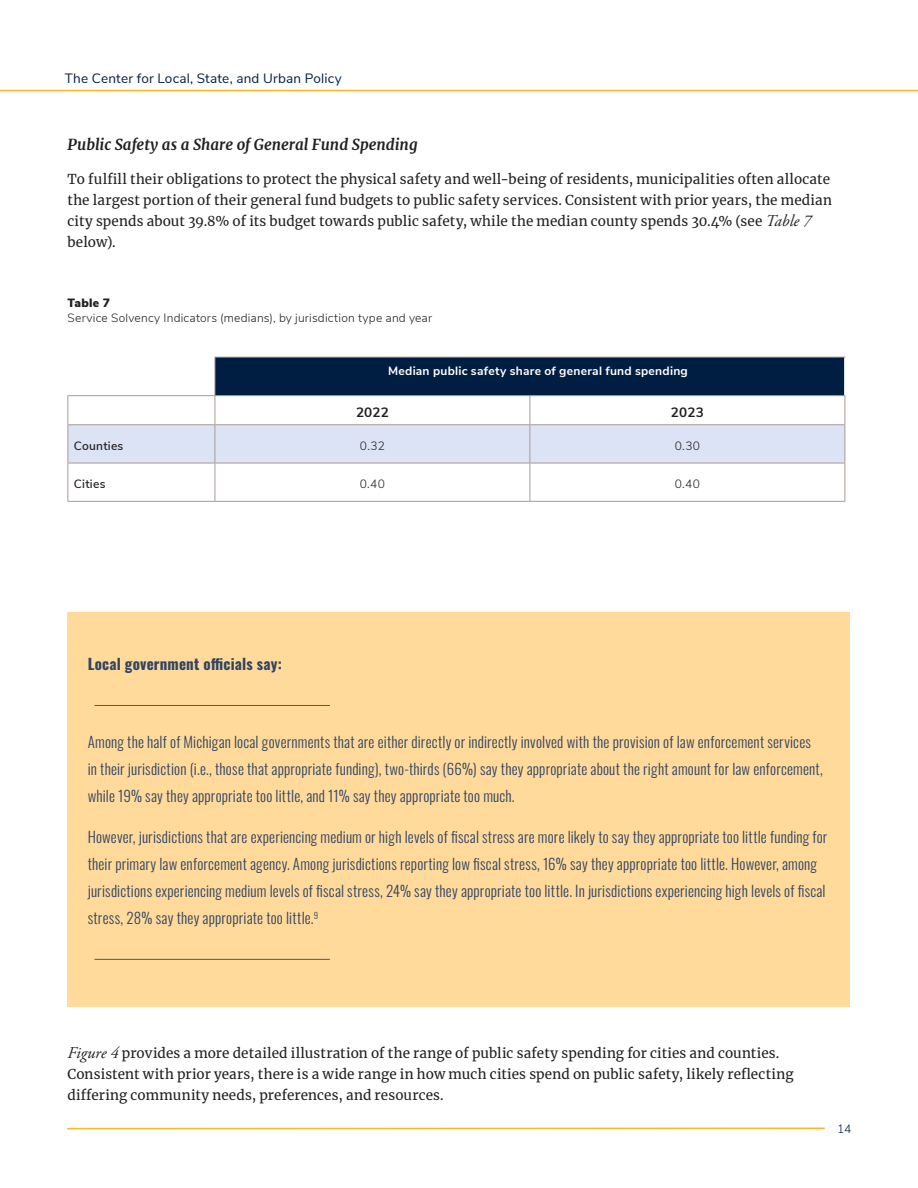
<style>
.page{position:relative;width:918px;height:1188px;background:#fff}
.page>*{position:absolute;margin:0;border:0;box-sizing:border-box;transform-origin:0 0}
.callout_-_dark_blue{font:300 15px/27px "Oswald";letter-spacing:.015em;color:#314463}
.Italic_Subheading{font:italic 700 15px "Merriweather";color:#231f20}
.Callout_header{font:700 15px "Oswald";letter-spacing:.015em;color:#314463}
.t1{font:13.5px/21px "Merriweather";letter-spacing:.01em;color:#231f20}
.t2{font:13.5px "Nunito Sans";letter-spacing:.015em;color:#001e41}
.figure_body_text{font:700 13.5px "Nunito Sans";letter-spacing:.01em;color:#231f20}
.figure_caption{font:300 12px "Nunito Sans";letter-spacing:.02em;color:#231f20}
.figure_body_text-2{font:700 12px "Nunito Sans";letter-spacing:.02em;color:#fff}
.figure_body_text-3{font:300 12px "Nunito Sans";letter-spacing:.03em;color:#231f20}
.figure_body_text-4{font:600 12px "Nunito Sans";letter-spacing:.02em;color:#231f20}
.figure_title{font:900 12px "Nunito Sans";letter-spacing:.025em;color:#231f20}
.t3{font:300 12px "Nunito Sans";color:#001e41}
.s1{font-family:"Adobe Garamond Pro";font-style:italic;font-size:16.5px}
</style>
<div class="page">
<hr style="left:0;top:90px;width:918px;height:1px;background:#fcb62a">
<hr style="left:67px;top:1128px;width:758px;height:1px;background:#fcb62a">
<div style="left:215px;top:357px;width:630px;height:39px;background:#001e41"></div>
<svg style="left:69px;top:464px;width:776px;height:37px"></svg>
<hr style="left:215px;top:357px;width:315px;height:1px;background:#a99b95">
<hr style="left:215px;top:358px;width:1px;height:37px;background:#a99b95">
<hr style="left:530px;top:357px;width:316px;height:1px;background:#a99b95">
<hr style="left:844px;top:358px;width:2px;height:37px;background:#fff">
<hr style="left:68px;top:395px;width:147px;height:1px;background:#a99b95">
<hr style="left:215px;top:395px;width:315px;height:1px;background:#a99b95">
<hr style="left:530px;top:395px;width:315px;height:1px;background:#a99b95">
<svg style="left:68px;top:396px;width:778px;height:67px"></svg>
<hr style="left:68px;top:424px;width:147px;height:1px;background:#a99b95">
<hr style="left:215px;top:424px;width:315px;height:1px;background:#a99b95">
<hr style="left:530px;top:424px;width:315px;height:1px;background:#a99b95">
<hr style="left:68px;top:463px;width:1px;height:38px;background:#a99b95">
<hr style="left:68px;top:463px;width:147px;height:1px;background:#a99b95">
<hr style="left:215px;top:463px;width:315px;height:1px;background:#a99b95">
<hr style="left:530px;top:463px;width:315px;height:1px;background:#a99b95">
<hr style="left:215px;top:463px;width:1px;height:38px;background:#a99b95">
<hr style="left:530px;top:463px;width:1px;height:38px;background:#a99b95">
<hr style="left:845px;top:463px;width:1px;height:38px;background:#a99b95">
<hr style="left:68px;top:501px;width:147px;height:1px;background:#a99b95">
<hr style="left:215px;top:501px;width:315px;height:1px;background:#a99b95">
<hr style="left:530px;top:501px;width:315px;height:1px;background:#a99b95">
<div style="left:68px;top:612px;width:782px;height:394px;background:#ffda9b"></div>
<hr style="left:94px;top:705px;width:236px;height:1px;background:#4a5976">
<hr style="left:94px;top:959px;width:236px;height:1px;background:#4a5976">
<p class="t2" style="left:65px;top:69px;width:279px">The Center for Local, State, and Urban Policy</p>
<p class="Italic_Subheading" style="left:68px;top:135px;width:352px">Public Safety as a Share of General Fund Spending</p>
<p class="t1" style="left:68px;top:168px;width:766px">To fulfill their obligations to protect the physical safety and well-being of residents, municipalities often allocate the largest portion of their general fund budgets to public safety services. Consistent with prior years, the median city spends about 39.8% of its budget towards public safety, while the median county spends 30.4% (see <span class="s1">Table 7 </span>below).</p>
<p class="figure_title" style="left:68px;top:294px;width:44px">Table 7</p>
<p class="figure_caption" style="left:68px;top:309px;width:366px">Service Solvency Indicators (medians), by jurisdiction type and year</p>
<p class="figure_body_text-2" style="left:388px;top:362px;width:301px">Median public safety share of general fund spending</p>
<p class="figure_body_text" style="left:356px;top:402px;width:34px">2022</p>
<p class="figure_body_text" style="left:671px;top:402px;width:34px">2023</p>
<p class="figure_body_text-4" style="left:74px;top:437px;width:51px">Counties</p>
<p class="figure_body_text-3" style="left:360px;top:437px;width:27px">0.32</p>
<p class="figure_body_text-3" style="left:675px;top:437px;width:27px">0.30</p>
<p class="figure_body_text-4" style="left:74px;top:475px;width:33px">Cities</p>
<p class="figure_body_text-3" style="left:360px;top:475px;width:27px">0.40</p>
<p class="figure_body_text-3" style="left:675px;top:475px;width:27px">0.40</p>
<p class="Callout_header" style="left:88px;top:656px;width:196px">Local government officials say:</p>
<p class="callout_-_dark_blue" style="left:88px;top:727px;width:737px">Among the half of Michigan local governments that are either directly or indirectly involved with the provision of law enforcement services in their jurisdiction (i.e., those that appropriate funding), two-thirds (66%) say they appropriate about the right amount for law enforcement, while 19% say they appropriate too little, and 11% say they appropriate too much.</p>
<p class="callout_-_dark_blue" style="left:88px;top:822px;width:741px">However, jurisdictions that are experiencing medium or high levels of fiscal stress are more likely to say they appropriate too little funding for their primary law enforcement agency. Among jurisdictions reporting low fiscal stress, 16% say they appropriate too little. However, among jurisdictions experiencing medium levels of fiscal stress, 24% say they appropriate too little. In jurisdictions experiencing high levels of fiscal stress, 28% say they appropriate too little.<sup>9</sup></p>
<p class="t1" style="left:68px;top:1043px;width:728px"><span class="s1">Figure 4</span> provides a more detailed illustration of the range of public safety spending for cities and counties.<br>Consistent with prior years, there is a wide range in how much cities spend on public safety, likely reflecting differing community needs, preferences, and resources.</p>
<p class="t3" style="left:837px;top:1120px;width:16px">14</p>
</div>
